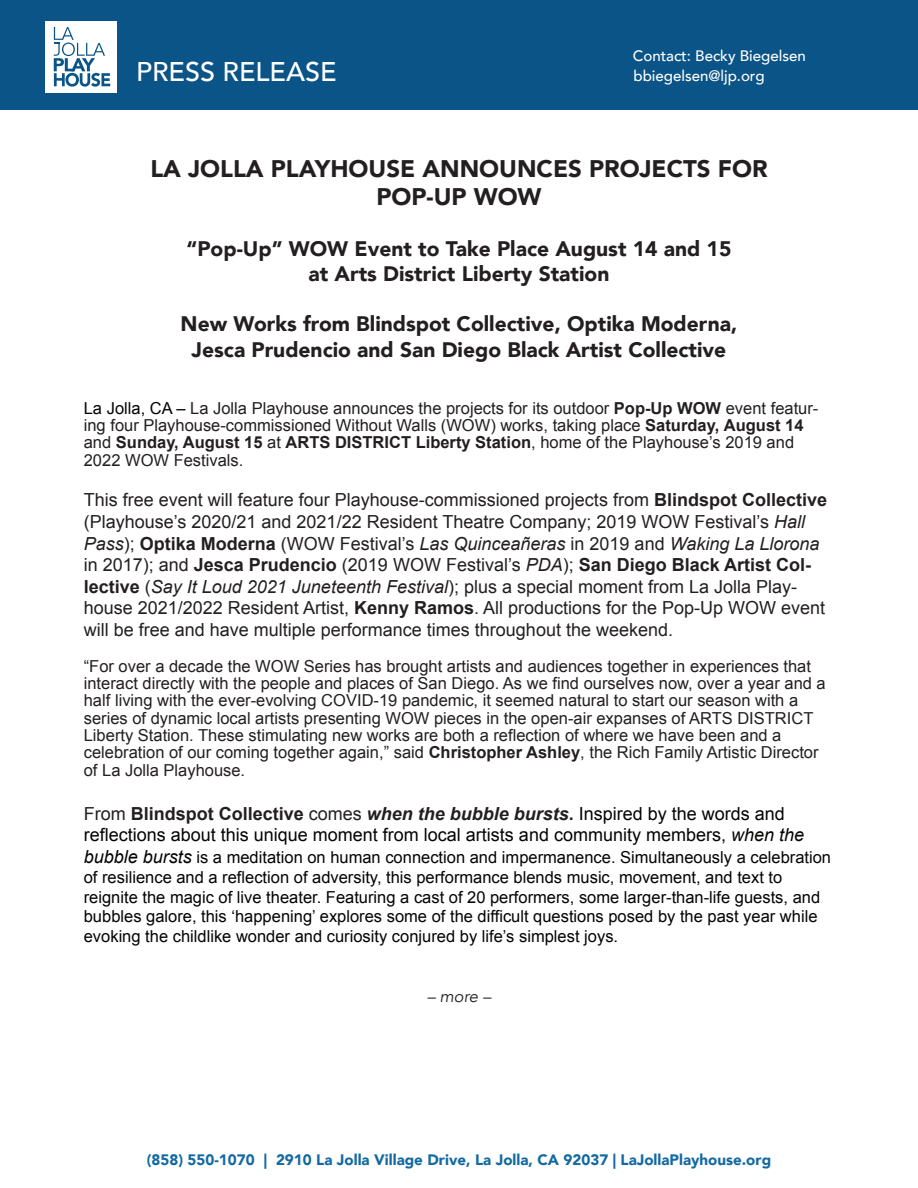
<style>
.page{position:relative;width:918px;height:1188px;background:#fff}
.page>*{position:absolute;margin:0;border:0;box-sizing:border-box;transform-origin:0 0}
.t1{font:500 27px "Avenir";color:#fff}
.t2{font:900 24px/28.8px "Avenir";color:#231f20;text-align:center}
.t3{font:900 21px/25.2px "Avenir";color:#231f20;text-align:center}
.t4{font:18px/21.6px "Arial";color:#231f20}
.t5{font:18px/21.6px "Arial";color:#040503}
.t6{font:16.5px/17.4px "Arial";color:#231f20}
.t7{font:16.5px/19.8px "Arial";color:#040503}
.t8{font:italic 16.5px "Avenir";color:#231f20}
.t9{font:900 15.15px "Avenir";color:#1369a2}
.t10{font:500 15.15px/20.5px "Avenir";letter-spacing:-.005em;color:#fff}
.s1{color:#040503}
.s2{font-weight:700}
.s3{font-style:italic}
.s4{color:#231f20}
.s5{font-weight:700;color:#231f20}
.s6{font-weight:700;font-style:italic;color:#231f20}
.s7{font-style:italic;font-size:18px}
</style>
<div class="page">
<div style="left:0;top:0;width:918px;height:109px;background:#0a5487"></div>
<div style="left:45px;top:21px;width:72px;height:72px;background:#fff"></div>
<svg style="left:54px;top:27px;width:56px;height:60px"></svg>
<h1 class="t1" style="left:136px;top:48px;width:202px">PRESS RELEASE</h1>
<p class="t10" style="left:633px;top:44px;width:174px">Contact: Becky Biegelsen bbiegelsen@ljp.org</p>
<h2 class="t2" style="left:150px;top:153px;width:619px">LA JOLLA PLAYHOUSE ANNOUNCES PROJECTS FOR<br>POP-UP WOW</h2>
<p class="t3" style="left:186px;top:235px;width:547px">“Pop-Up” WOW Event to Take Place August 14 and 15 at Arts District Liberty Station</p>
<p class="t3" style="left:181px;top:311px;width:558px">New Works from Blindspot Collective, Optika Moderna,<br>Jesca Prudencio and San Diego Black Artist Collective</p>
<p class="t6" style="left:84px;top:399px;width:736px"><span class="s1">La Jolla, CA –</span> La Jolla Playhouse announces the projects for its outdoor <span class="s2">Pop-Up WOW</span> event featur&shy;ing four Playhouse-commissioned Without Walls (WOW) works, taking place <span class="s2">Saturday, August 14 </span>and <span class="s2">Sunday, August 15</span> at <span class="s2">ARTS DISTRICT Liberty Station</span>, home of the Playhouse’s 2019 and 2022 WOW Festivals.</p>
<p class="t4" style="left:84px;top:490px;width:745px">This free event will feature four Playhouse-commissioned projects from <span class="s2">Blindspot Collective </span>(Playhouse’s 2020/21 and 2021/22 Resident Theatre Company; 2019 WOW Festival’s <span class="s3">Hall Pass</span>); <span class="s2">Optika Moderna</span> (WOW Festival’s <span class="s3">Las Quinceañeras</span> in 2019 and <span class="s3">Waking La Llorona </span>in 2017); and <span class="s2">Jesca Prudencio</span> (2019 WOW Festival’s <span class="s3">PDA</span>); <span class="s2">San Diego Black Artist Col&shy;lective</span> (<span class="s3">Say It Loud 2021 Juneteenth Festival</span>); plus a special moment from La Jolla Play&shy;house 2021/2022 Resident Artist, <span class="s2">Kenny Ramos</span>. All productions for the Pop-Up WOW event will be free and have multiple performance times throughout the weekend.</p>
<p class="t6" style="left:84px;top:657px;width:743px">“For over a decade the WOW Series has brought artists and audiences together in experiences that interact directly with the people and places of San Diego. As we find ourselves now, over a year and a half living with the ever-evolving COVID-19 pandemic, it seemed natural to start our season with a series of dynamic local artists presenting WOW pieces in the open-air expanses of ARTS DISTRICT Liberty Station. These stimulating new works are both a reflection of where we have been and a celebration of our coming together again,” said <span class="s2">Christopher Ashley</span>, the Rich Family Artistic Director of La Jolla Playhouse.</p>
<p class="t5" style="left:84px;top:803px;width:722px"><span class="s4">From</span> <span class="s5">Blindspot Collective</span> <span class="s4">comes</span> <span class="s6">when the bubble bursts</span><span class="s5">.</span> Inspired by the words and reflections about this unique moment from local artists and community members, <span class="s3">when the</span></p>
<p class="t7" style="left:84px;top:848px;width:749px"><span class="s7">bubble bursts</span> is a meditation on human connection and impermanence. Simultaneously a celebration of resilience and a reflection of adversity, this performance blends music, movement, and text to reignite the magic of live theater. Featuring a cast of 20 performers, some larger-than-life guests, and bubbles galore, this ‘happening’ explores some of the difficult questions posed by the past year while evoking the childlike wonder and curiosity conjured by life’s simplest joys.</p>
<p class="t8" style="left:427px;top:986px;width:65px">– more –</p>
<p class="t9" style="left:147px;top:1147px;width:626px">(858) 550-1070 | 2910 La Jolla Village Drive, La Jolla, CA 92037 | LaJollaPlayhouse.org</p>
</div>
